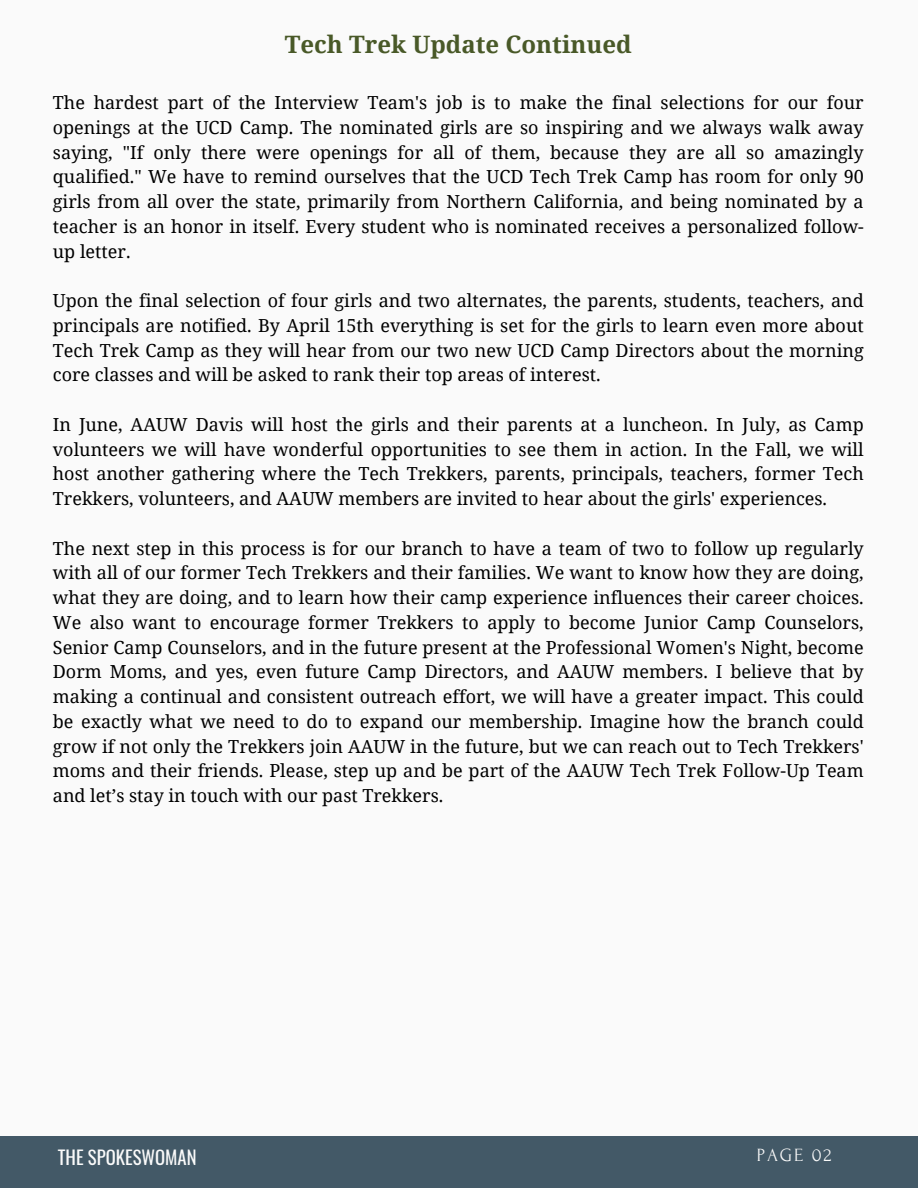
<style>
.page{position:relative;width:918px;height:1188px;background:#fafafa}
.page>*{position:absolute;margin:0;border:0;box-sizing:border-box;transform-origin:0 0}
.t1{font:700 24px "Noto Serif";color:#495928}
.t2{font:18.75px "Oswald";color:#fafafa}
.t3{font:18.6px "Forum";letter-spacing:.1em;color:#fafafa}
.t4{font:18px/24.8px "Noto Serif";color:#000;text-align:justify}
</style>
<div class="page">
<div style="left:0;top:1137px;width:918px;height:51px;background:#435967"></div>
<h1 class="t1" style="left:285px;top:28px;width:348px">Tech Trek Update Continued</h1>
<p class="t4" style="left:53px;top:90px;width:812px">The hardest part of the Interview Team's job is to make the final selections for our four openings at the UCD Camp. The nominated girls are so inspiring and we always walk away saying, "If only there were openings for all of them, because they are all so amazingly qualified." We have to remind ourselves that the UCD Tech Trek Camp has room for only 90 girls from all over the state, primarily from Northern California, and being nominated by a teacher is an honor in itself. Every student who is nominated receives a personalized follow&shy;up letter.</p>
<p class="t4" style="left:53px;top:288px;width:812px">Upon the final selection of four girls and two alternates, the parents, students, teachers, and principals are notified. By April 15th everything is set for the girls to learn even more about Tech Trek Camp as they will hear from our two new UCD Camp Directors about the morning core classes and will be asked to rank their top areas of interest.</p>
<p class="t4" style="left:53px;top:412px;width:812px">In June, AAUW Davis will host the girls and their parents at a luncheon. In July, as Camp volunteers we will have wonderful opportunities to see them in action. In the Fall, we will host another gathering where the Tech Trekkers, parents, principals, teachers, former Tech Trekkers, volunteers, and AAUW members are invited to hear about the girls' experiences.</p>
<p class="t4" style="left:53px;top:535px;width:812px">The next step in this process is for our branch to have a team of two to follow up regularly with all of our former Tech Trekkers and their families. We want to know how they are doing, what they are doing, and to learn how their camp experience influences their career choices.<br>We also want to encourage former Trekkers to apply to become Junior Camp Counselors, Senior Camp Counselors, and in the future present at the Professional Women's Night, become Dorm Moms, and yes, even future Camp Directors, and AAUW members. I believe that by making a continual and consistent outreach effort, we will have a greater impact. This could be exactly what we need to do to expand our membership. Imagine how the branch could grow if not only the Trekkers join AAUW in the future, but we can reach out to Tech Trekkers' moms and their friends. Please, step up and be part of the AAUW Tech Trek Follow-Up Team and let’s stay in touch with our past Trekkers.</p>
<p class="t2" style="left:58px;top:1143px;width:140px">THE SPOKESWOMAN</p>
<p class="t3" style="left:757px;top:1145px;width:76px">PAGE 02</p>
</div>
